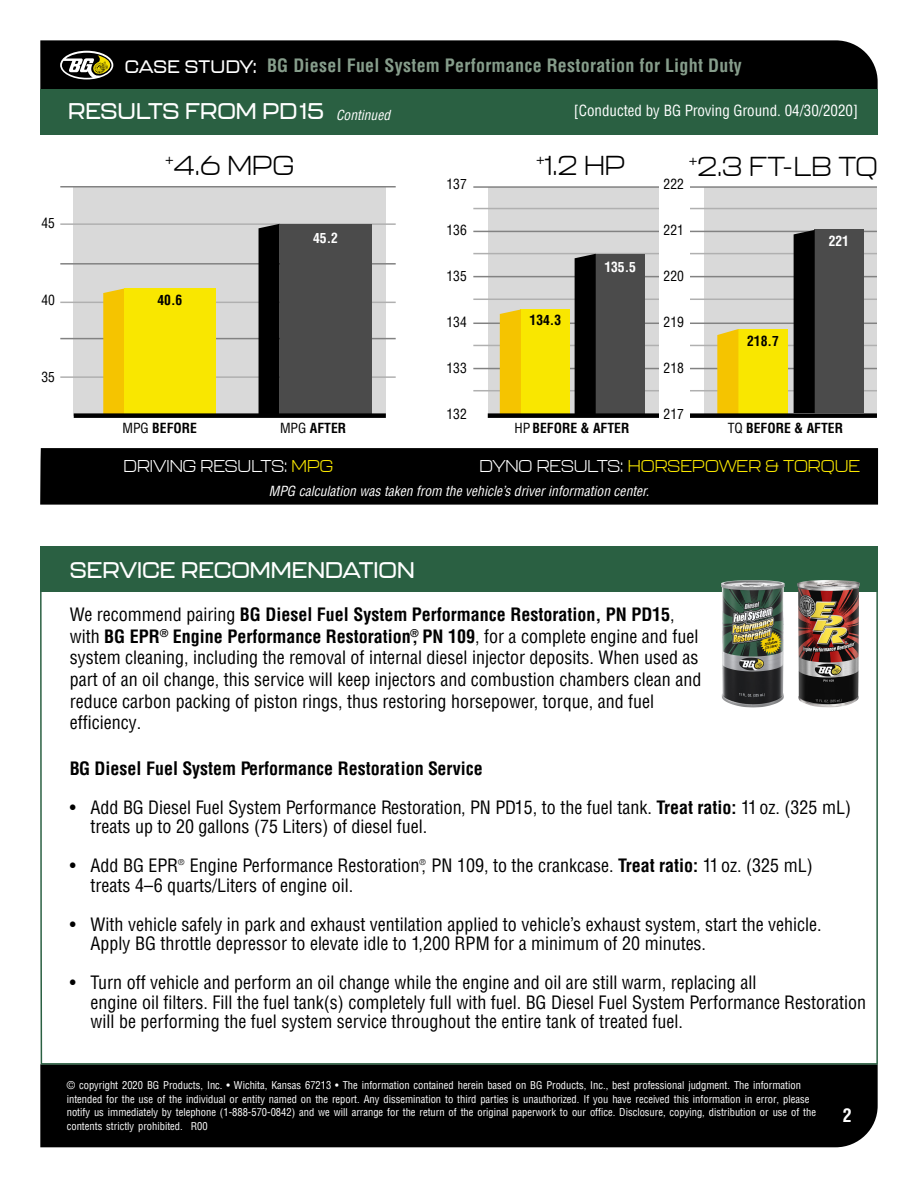
<style>
.page{position:relative;width:918px;height:1188px;background:#fff}
.page>*{position:absolute;margin:0;border:0;box-sizing:border-box;transform-origin:0 0}
.t1{font:300 27.15px "Kallisto";color:#000}
.t2{font:500 22.5px "Kallisto";color:#fff}
.t3{font:condensed 18px/21.6px "Helvetica LT Pro";color:#000}
.t4{font:700 condensed 18px "Helvetica LT Pro";letter-spacing:.015em;color:#869d8b}
.t5{font:700 condensed 18px "Helvetica LT Pro";color:#000}
.t6{font:700 condensed 18px "Helvetica LT Pro";color:#fff}
.t7{font:300 16.95px "Kallisto";color:#f9e700}
.t8{font:300 16.95px "Kallisto";color:#fff}
.t9{font:condensed 15px "Helvetica LT Pro";color:#fff}
.t10{font:italic condensed 13.65px "Helvetica LT Pro";color:#fff}
.t11{font:700 condensed 13.65px "Helvetica LT Pro";color:#000}
.t12{font:condensed 13.65px "Helvetica LT Pro";color:#000}
.t13{font:700 condensed 13.65px "Helvetica LT Pro";color:#fff}
.t14{font:italic condensed 13.5px "Helvetica LT Pro";color:#fff}
.t15{font:condensed 10.5px/13.5px "Helvetica LT Pro";color:#fff}
.t16{font:condensed 7.8px "Helvetica LT Pro";color:#000}
.s1{font-family:"Kallisto";font-weight:500;font-stretch:normal;color:#fff}
.s2{font-weight:400}
.s3{color:#f9e700}
.s4{color:#fff}
.s5{font-weight:700}
</style>
<div class="page">
<div style="left:40px;top:1065px;width:838px;height:82px;background:#000"></div>
<div style="left:40px;top:40px;width:838px;height:49px;background:#000"></div>
<div style="left:40px;top:89px;width:838px;height:45px;background:#2a6042"></div>
<div style="left:40px;top:546px;width:838px;height:46px;background:#2a6042"></div>
<svg style="left:40px;top:580px;width:838px;height:485px"></svg>
<div style="left:74px;top:187px;width:312px;height:229px;background:#d9d9d9"></div>
<hr style="left:60px;top:338px;width:336px;height:1px;background:#828282">
<hr style="left:60px;top:263px;width:336px;height:2px;background:#828282">
<hr style="left:60px;top:376px;width:336px;height:2px;background:#b0b0b0">
<hr style="left:60px;top:302px;width:336px;height:1px;background:#b0b0b0">
<hr style="left:60px;top:223px;width:336px;height:2px;background:#b0b0b0">
<div style="left:103px;top:289px;width:21px;height:124px;background:#f5c400"></div>
<div style="left:704px;top:187px;width:173px;height:229px;background:#d9d9d9"></div>
<div style="left:488px;top:187px;width:171px;height:229px;background:#d9d9d9"></div>
<hr style="left:473px;top:368px;width:404px;height:1px;background:#828282">
<hr style="left:473px;top:323px;width:404px;height:1px;background:#828282">
<hr style="left:473px;top:276px;width:404px;height:1px;background:#828282">
<hr style="left:473px;top:390px;width:404px;height:1px;background:#b0b0b0">
<hr style="left:473px;top:345px;width:404px;height:1px;background:#b0b0b0">
<hr style="left:473px;top:299px;width:404px;height:1px;background:#b0b0b0">
<hr style="left:473px;top:231px;width:404px;height:1px;background:#828282">
<hr style="left:473px;top:186px;width:404px;height:2px;background:#828282">
<hr style="left:473px;top:253px;width:404px;height:1px;background:#b0b0b0">
<hr style="left:473px;top:208px;width:404px;height:1px;background:#b0b0b0">
<div style="left:596px;top:254px;width:49px;height:161px;background:#4b4b4b"></div>
<div style="left:575px;top:254px;width:21px;height:159px;background:#000"></div>
<div style="left:521px;top:309px;width:49px;height:107px;background:#f9e700"></div>
<div style="left:500px;top:309px;width:21px;height:104px;background:#f5c400"></div>
<div style="left:815px;top:230px;width:49px;height:183px;background:#4b4b4b"></div>
<div style="left:794px;top:230px;width:21px;height:183px;background:#000"></div>
<div style="left:738px;top:329px;width:49px;height:86px;background:#f9e700"></div>
<svg style="left:717px;top:329px;width:21px;height:84px;background:#f3c40b"></svg>
<hr style="left:60px;top:186px;width:336px;height:2px;background:#828282">
<div style="left:124px;top:288px;width:92px;height:127px;background:#f9e700"></div>
<div style="left:280px;top:224px;width:92px;height:192px;background:#4b4b4b"></div>
<div style="left:259px;top:224px;width:21px;height:189px;background:#000"></div>
<div style="left:40px;top:448px;width:838px;height:57px;background:#000"></div>
<div style="left:74px;top:413px;width:312px;height:5px;background:#000"></div>
<div style="left:488px;top:413px;width:389px;height:5px;background:#000"></div>
<div style="left:659px;top:170px;width:31px;height:262px;background:#fff"></div>
<img style="left:796px;top:580px;width:65px;height:129px">
<img style="left:721px;top:581px;width:64px;height:127px">
<p class="t12" style="left:41px;top:214px;width:15px">45</p>
<p class="t12" style="left:41px;top:291px;width:15px">40</p>
<p class="t12" style="left:41px;top:368px;width:15px">35</p>
<p class="t4" style="left:125px;top:53px;width:619px"><span class="s1">CASE STUDY:</span> BG Diesel Fuel System Performance Restoration for Light Duty</p>
<p class="t9" style="left:574px;top:102px;width:286px">[Conducted by BG Proving Ground. 04/30/2020]</p>
<p class="t2" style="left:68px;top:97px;width:258px">RESULTS FROM PD15</p>
<p class="t14" style="left:336px;top:106px;width:55px">Continued</p>
<h1 class="t1" style="left:165px;top:149px;width:131px"><sup>+</sup>4.6 MPG</h1>
<p class="t11" style="left:157px;top:291px;width:26px">40.6</p>
<p class="t13" style="left:313px;top:229px;width:26px">45.2</p>
<p class="t12" style="left:446px;top:176px;width:22px">137</p>
<p class="t12" style="left:446px;top:222px;width:22px">136</p>
<p class="t12" style="left:446px;top:268px;width:22px">135</p>
<p class="t12" style="left:446px;top:313px;width:22px">134</p>
<p class="t12" style="left:446px;top:359px;width:22px">133</p>
<p class="t12" style="left:446px;top:405px;width:22px">132</p>
<h1 class="t1" style="left:536px;top:149px;width:91px"><sup>+</sup>1.2 HP</h1>
<h1 class="t1" style="left:689px;top:150px;width:190px"><sup>+</sup>2.3 FT-LB TQ</h1>
<p class="t12" style="left:664px;top:176px;width:22px">222</p>
<p class="t12" style="left:664px;top:222px;width:22px">221</p>
<p class="t12" style="left:664px;top:268px;width:22px">220</p>
<p class="t12" style="left:664px;top:313px;width:22px">219</p>
<p class="t12" style="left:664px;top:359px;width:22px">218</p>
<p class="t12" style="left:664px;top:405px;width:22px">217</p>
<p class="t13" style="left:829px;top:232px;width:22px">221</p>
<p class="t13" style="left:604px;top:258px;width:33px">135.5</p>
<p class="t11" style="left:530px;top:311px;width:33px">134.3</p>
<p class="t11" style="left:747px;top:332px;width:33px">218.7</p>
<p class="t11" style="left:122px;top:419px;width:76px"><span class="s2">MPG</span> BEFORE</p>
<p class="t11" style="left:280px;top:419px;width:68px"><span class="s2">MPG</span> AFTER</p>
<p class="t11" style="left:514px;top:419px;width:116px"><span class="s2">HP</span> BEFORE &amp; AFTER</p>
<p class="t11" style="left:728px;top:419px;width:117px"><span class="s2">TQ</span> BEFORE &amp; AFTER</p>
<p class="t8" style="left:124px;top:456px;width:211px">DRIVING RESULTS: <span class="s3">MPG</span></p>
<p class="t7" style="left:480px;top:456px;width:382px"><span class="s4">DYNO RESULTS:</span> HORSEPOWER &amp; TORQUE</p>
<p class="t10" style="left:269px;top:482px;width:382px">MPG calculation was taken from the vehicle’s driver information center.</p>
<p class="t2" style="left:70px;top:557px;width:347px">SERVICE RECOMMENDATION</p>
<p class="t3" style="left:70px;top:604px;width:633px">We recommend pairing <span class="s5">BG Diesel Fuel System Performance Restoration, PN PD15</span>, with <span class="s5">BG EPR</span><sup>®</sup> <span class="s5">Engine Performance Restoration</span><sup>®</sup><span class="s5">, PN 109</span>, for a complete engine and fuel system cleaning, including the removal of internal diesel injector deposits. When used as part of an oil change, this service will keep injectors and combustion chambers clean and reduce carbon packing of piston rings, thus restoring horsepower, torque, and fuel efficiency.</p>
<p class="t5" style="left:70px;top:756px;width:415px">BG Diesel Fuel System Performance Restoration Service</p>
<p class="t3" style="left:91px;top:797px;width:762px;line-height:19.5px;text-indent:-21px">• Add BG Diesel Fuel System Performance Restoration, PN PD15, to the fuel tank. <span class="s5">Treat ratio:</span> 11 oz. (325 mL) treats up to 20 gallons (75 Liters) of diesel fuel.</p>
<p class="t3" style="left:70px;top:855px;width:110px">• Add BG EPR</p>
<p class="t16" style="left:178px;top:857px;width:8px">®</p>
<p class="t3" style="left:190px;top:855px;width:624px">Engine Performance Restoration, PN 109, to the crankcase. <span class="s5">Treat ratio:</span> 11 oz. (325 mL)</p>
<p class="t16" style="left:419px;top:857px;width:8px">®</p>
<p class="t3" style="left:91px;top:874px;width:264px">treats 4–6 quarts/Liters of engine oil.</p>
<p class="t3" style="left:91px;top:914px;width:733px;line-height:19.5px;text-indent:-21px">• With vehicle safely in park and exhaust ventilation applied to vehicle’s exhaust system, start the vehicle.<br>Apply BG throttle depressor to elevate idle to 1,200 RPM for a minimum of 20 minutes.</p>
<p class="t3" style="left:91px;top:973px;width:777px;line-height:19.5px;text-indent:-21px">• Turn off vehicle and perform an oil change while the engine and oil are still warm, replacing all<br>engine oil filters. Fill the fuel tank(s) completely full with fuel. BG Diesel Fuel System Performance Restoration will be performing the fuel system service throughout the entire tank of treated fuel.</p>
<p class="t15" style="left:67px;top:1079px;width:751px">© copyright 2020 BG Products, Inc. • Wichita, Kansas 67213 • The information contained herein based on BG Products, Inc., best professional judgment. The information intended for the use of the individual or entity named on the report. Any dissemination to third parties is unauthorized. If you have received this information in error, please notify us immediately by telephone (1-888-570-0842) and we will arrange for the return of the original paperwork to our office. Disclosure, copying, distribution or use of the contents strictly prohibited. R00</p>
<p class="t6" style="left:843px;top:1104px;width:10px">2</p>
</div>
